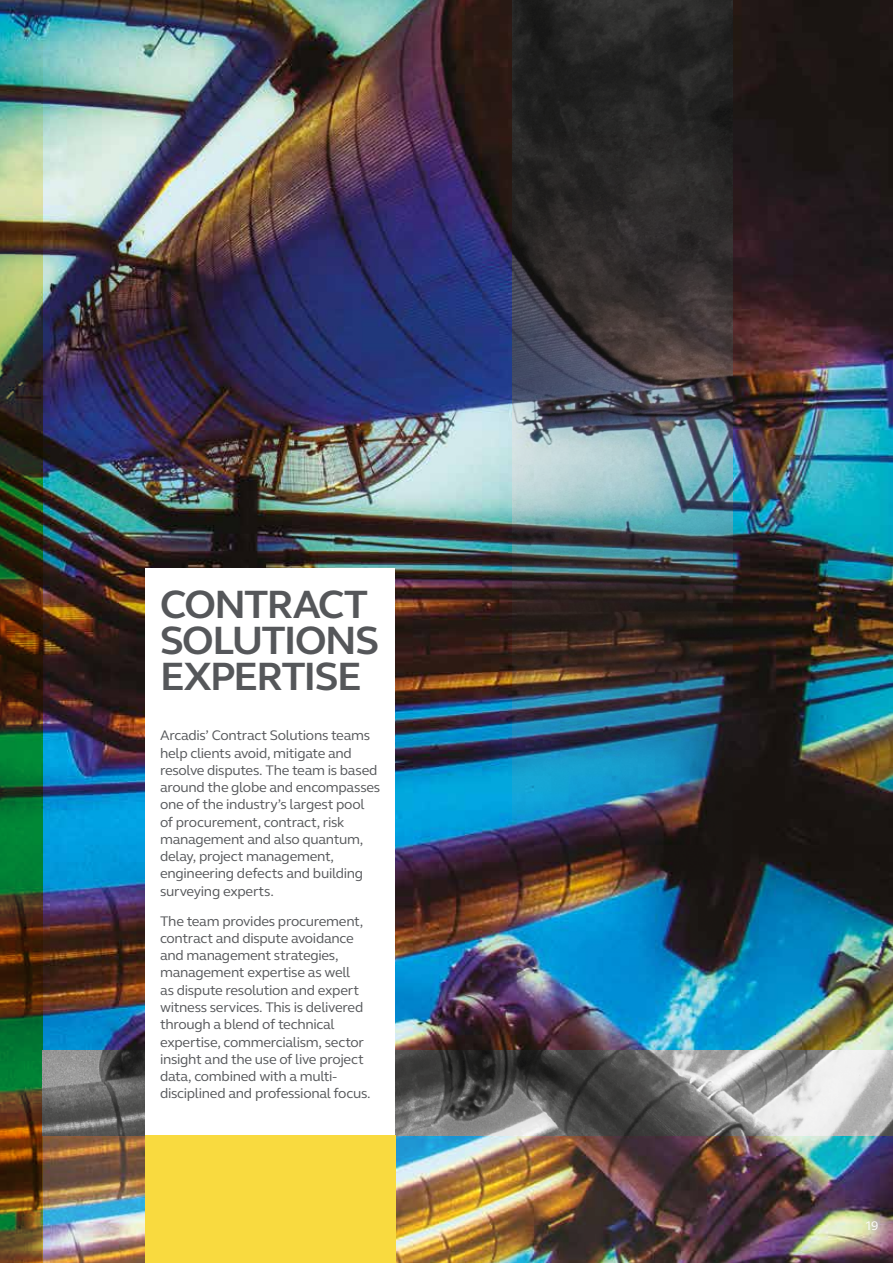
<style>
.page{position:relative;width:893px;height:1263px;background:#fff}
.page>*{position:absolute;margin:0;border:0;box-sizing:border-box;transform-origin:0 0}
.t1{font:700 40.5px/36px "FS Elliot Pro";letter-spacing:-.04em;color:#55575a}
.t2{font:14.25px/17.2px "FS Elliot Pro";letter-spacing:-.02em;color:#55575a}
.t3{font:12.75px "FS Elliot Pro";color:#fff}
</style>
<div class="page">
<img style="left:43px;top:0;width:850px;height:1050px">
<img style="left:43px;top:1135px;width:850px;height:128px">
<img style="left:0;top:0;width:43px;height:1263px">
<img style="left:513px;top:0;width:220px;height:952px">
<img style="left:43px;top:1050px;width:850px;height:85px">
<div style="left:145px;top:569px;width:250px;height:694px;background:#fff"></div>
<div style="left:145px;top:1135px;width:250px;height:128px;background:#f9da3f"></div>
<h1 class="t1" style="left:160px;top:586px;width:221px">CONTRACT<br>SOLUTIONS<br>EXPERTISE</h1>
<p class="t2" style="left:160px;top:726px;width:222px">Arcadis’ Contract Solutions teams help clients avoid, mitigate and resolve disputes. The team is based around the globe and encompasses one of the industry’s largest pool of procurement, contract, risk management and also quantum, delay, project management, engineering defects and building surveying experts.</p>
<p class="t2" style="left:160px;top:912px;width:212px">The team provides procurement, contract and dispute avoidance and management strategies, management expertise as well<br>as dispute resolution and expert witness services. This is delivered through a blend of technical expertise, commercialism, sector insight and the use of live project data, combined with a multi&shy;disciplined and professional focus.</p>
<p class="t3" style="left:865px;top:1217px;width:15px">19</p>
</div>
